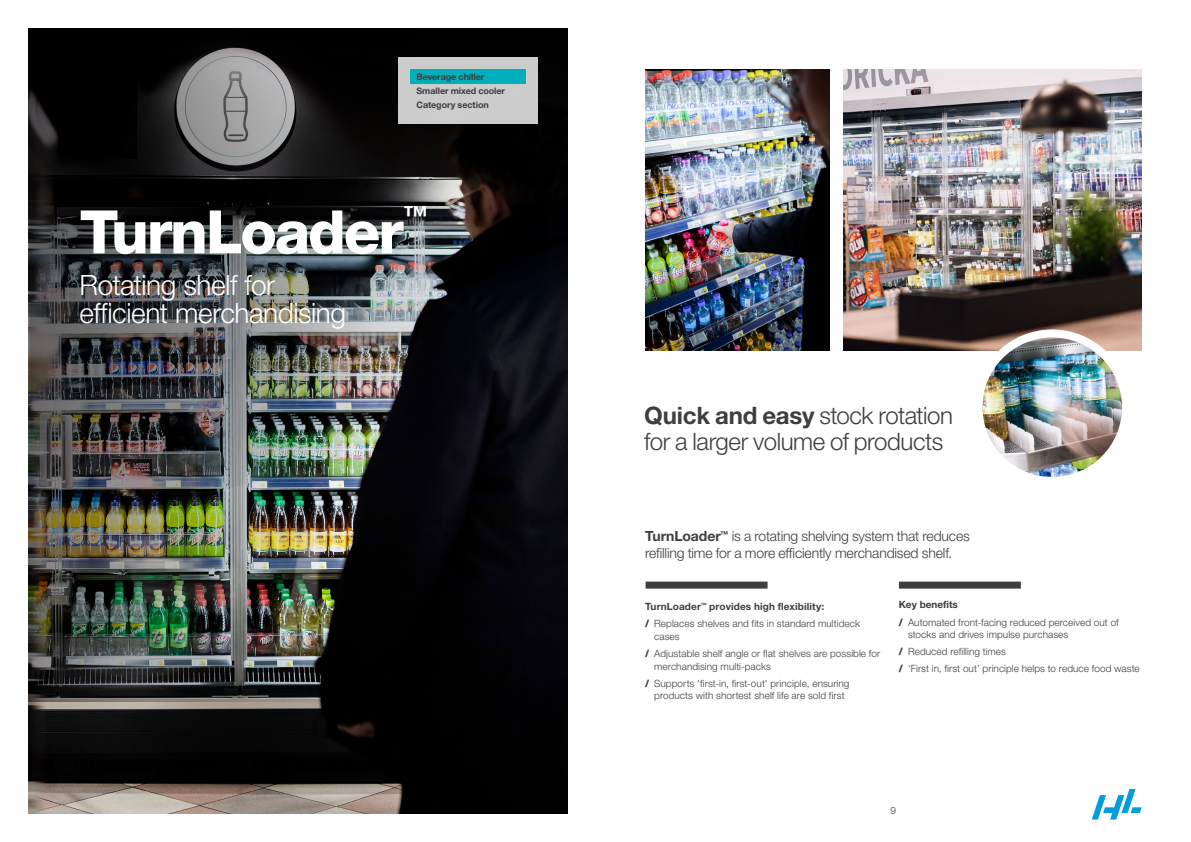
<style>
.page{position:relative;width:1191px;height:842px;background:#fff}
.page>*{position:absolute;margin:0;border:0;box-sizing:border-box;transform-origin:0 0}
.BEA_Concept_Body_tex{font:800 60px "Helvetica Neue LTW1 G";letter-spacing:-.035em;color:#fff}
.Concept_small_Headli{font:300 28px/28px "Helvetica Neue LTW1 G";letter-spacing:-.015em;color:#fff}
.BEA_Concept_Body_tex-2{font:700 25.1px "Helvetica Neue LTW1 G";color:#fff}
.BEA_Concept_Body_tex-3{font:300 24px/26px "Helvetica Neue LTW1 G";letter-spacing:-.015em;color:#3e3e3f}
.Concept_small_Headli-2{font:300 14px/16.8px "Helvetica Neue LTW1 G";letter-spacing:-.015em;color:#3e3e3f}
.Concept_small_Headli-3{font:300 10px/12.8px "Helvetica Neue LTW1 G";letter-spacing:.005em;color:#3e3e3f}
.Concept_small_Headli-4{font:700 10px "Helvetica Neue LTW1 G";letter-spacing:.015em;color:#3e3e3f}
.t1{font:700 9px "Helvetica Neue LTW1 G";letter-spacing:-.005em;color:#3e3e3f}
.s1{font-weight:700}
.s2{font-weight:800}
</style>
<div class="page">
<svg style="left:1092px;top:789px;width:49px;height:30px"></svg>
<img style="left:28px;top:702px;width:539px;height:111px">
<img style="left:28px;top:28px;width:539px;height:674px">
<img style="left:29px;top:47px;width:535px;height:477px">
<div style="left:399px;top:58px;width:139px;height:66px;background:#ccc"></div>
<img style="left:843px;top:70px;width:298px;height:280px">
<img style="left:645px;top:70px;width:184px;height:281px">
<div style="left:411px;top:70px;width:115px;height:14px;background:#00afb9"></div>
<img style="left:978px;top:335px;width:148px;height:141px">
<div style="left:974px;top:329px;width:156px;height:156px;border:8px solid #fff;border-radius:50%"></div>
<div style="left:645px;top:582px;width:122px;height:7px;background:#3e3e3f"></div>
<div style="left:899px;top:582px;width:121px;height:7px;background:#3e3e3f"></div>
<p class="t1" style="left:416px;top:71px;width:69px">Beverage chiller</p>
<p class="t1" style="left:416px;top:85px;width:90px">Smaller mixed cooler</p>
<p class="t1" style="left:416px;top:99px;width:74px">Category section</p>
<p class="BEA_Concept_Body_tex" style="left:80px;top:196px;width:325px">TurnLoader</p>
<p class="BEA_Concept_Body_tex-2" style="left:403px;top:200px;width:27px">™</p>
<p class="Concept_small_Headli" style="left:80px;top:271px;width:268px">Rotating shelf for efficient merchandising</p>
<p class="BEA_Concept_Body_tex-3" style="left:644px;top:403px;width:310px"><span class="s1">Quick and easy</span> stock rotation for a larger volume of products</p>
<p class="Concept_small_Headli-2" style="left:645px;top:528px;width:326px"><span class="s1">TurnLoader</span><sup>™</sup> is a rotating shelving system that reduces refilling time for a more efficiently merchandised shelf.</p>
<p class="Concept_small_Headli-4" style="left:645px;top:600px;width:181px">TurnLoader<sup>™</sup> provides high flexibility:</p>
<p class="Concept_small_Headli-3" style="left:654px;top:617px;width:207px;text-indent:-9px"><span class="s2">/</span> Replaces shelves and fits in standard multideck cases</p>
<p class="Concept_small_Headli-3" style="left:654px;top:647px;width:227px;text-indent:-9px"><span class="s2">/</span> Adjustable shelf angle or flat shelves are possible for merchandising multi-packs</p>
<p class="Concept_small_Headli-3" style="left:645px;top:677px;width:206px;text-align:center"><span class="s2">/</span> Supports 'first-in, first-out' principle, ensuring products with shortest shelf life are sold first</p>
<p class="Concept_small_Headli-4" style="left:899px;top:599px;width:61px">Key benefits</p>
<p class="Concept_small_Headli-3" style="left:908px;top:615px;width:212px;text-indent:-9px"><span class="s2">/</span> Automated front-facing reduced perceived out of stocks and drives impulse purchases</p>
<p class="Concept_small_Headli-3" style="left:899px;top:645px;width:109px"><span class="s2">/</span> Reduced refilling times</p>
<p class="Concept_small_Headli-3" style="left:899px;top:662px;width:242px"><span class="s2">/</span> ‘First in, first out’ principle helps to reduce food waste</p>
<p class="Concept_small_Headli-3" style="left:890px;top:803px;width:7px">9</p>
</div>
